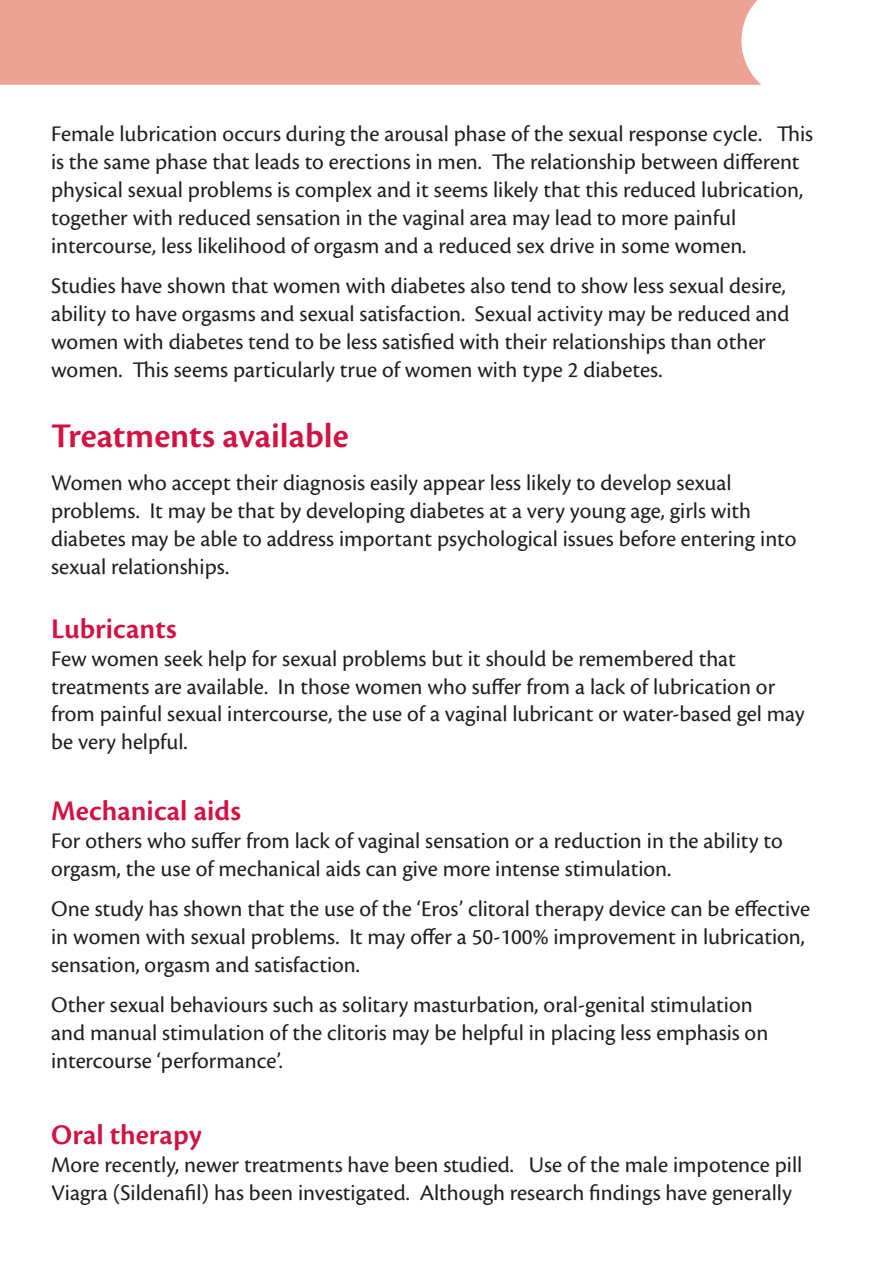
<style>
.page{position:relative;width:893px;height:1263px;background:#fff}
.page>*{position:absolute;margin:0;border:0;box-sizing:border-box;transform-origin:0 0}
.SubHead{font:600 36px "Cronos Pro";color:#d21242}
.t1{font:600 29.55px "Cronos Pro";color:#d21242}
.t2{font:23.25px/27.9px "Cronos Pro";color:#231f20}
</style>
<div class="page">
<div style="left:0;top:0;width:761px;height:85px;background:#eca295"></div>
<p class="t2" style="left:51px;top:120px;width:763px">Female lubrication occurs during the arousal phase of the sexual response cycle. This is the same phase that leads to erections in men. The relationship between different physical sexual problems is complex and it seems likely that this reduced lubrication, together with reduced sensation in the vaginal area may lead to more painful intercourse, less likelihood of orgasm and a reduced sex drive in some women.</p>
<p class="t2" style="left:51px;top:272px;width:740px">Studies have shown that women with diabetes also tend to show less sexual desire, ability to have orgasms and sexual satisfaction. Sexual activity may be reduced and women with diabetes tend to be less satisfied with their relationships than other women. This seems particularly true of women with type 2 diabetes.</p>
<p class="SubHead" style="left:51px;top:415px;width:299px">Treatments available</p>
<p class="t2" style="left:51px;top:469px;width:747px">Women who accept their diagnosis easily appear less likely to develop sexual problems. It may be that by developing diabetes at a very young age, girls with diabetes may be able to address important psychological issues before entering into sexual relationships.</p>
<p class="t1" style="left:51px;top:611px;width:127px">Lubricants</p>
<p class="t2" style="left:51px;top:644px;width:755px">Few women seek help for sexual problems but it should be remembered that treatments are available. In those women who suffer from a lack of lubrication or from painful sexual intercourse, the use of a vaginal lubricant or water-based gel may be very helpful.</p>
<p class="t1" style="left:51px;top:794px;width:191px">Mechanical aids</p>
<p class="t2" style="left:51px;top:827px;width:733px">For others who suffer from lack of vaginal sensation or a reduction in the ability to orgasm, the use of mechanical aids can give more intense stimulation.</p>
<p class="t2" style="left:51px;top:895px;width:761px">One study has shown that the use of the ‘Eros’ clitoral therapy device can be effective in women with sexual problems. It may offer a 50-100% improvement in lubrication, sensation, orgasm and satisfaction.</p>
<p class="t2" style="left:51px;top:991px;width:719px">Other sexual behaviours such as solitary masturbation, oral-genital stimulation and manual stimulation of the clitoris may be helpful in placing less emphasis on intercourse ‘performance’.</p>
<p class="t1" style="left:51px;top:1118px;width:152px">Oral therapy</p>
<p class="t2" style="left:51px;top:1151px;width:753px">More recently, newer treatments have been studied. Use of the male impotence pill<br>Viagra (Sildenafil) has been investigated. Although research findings have generally</p>
</div>
